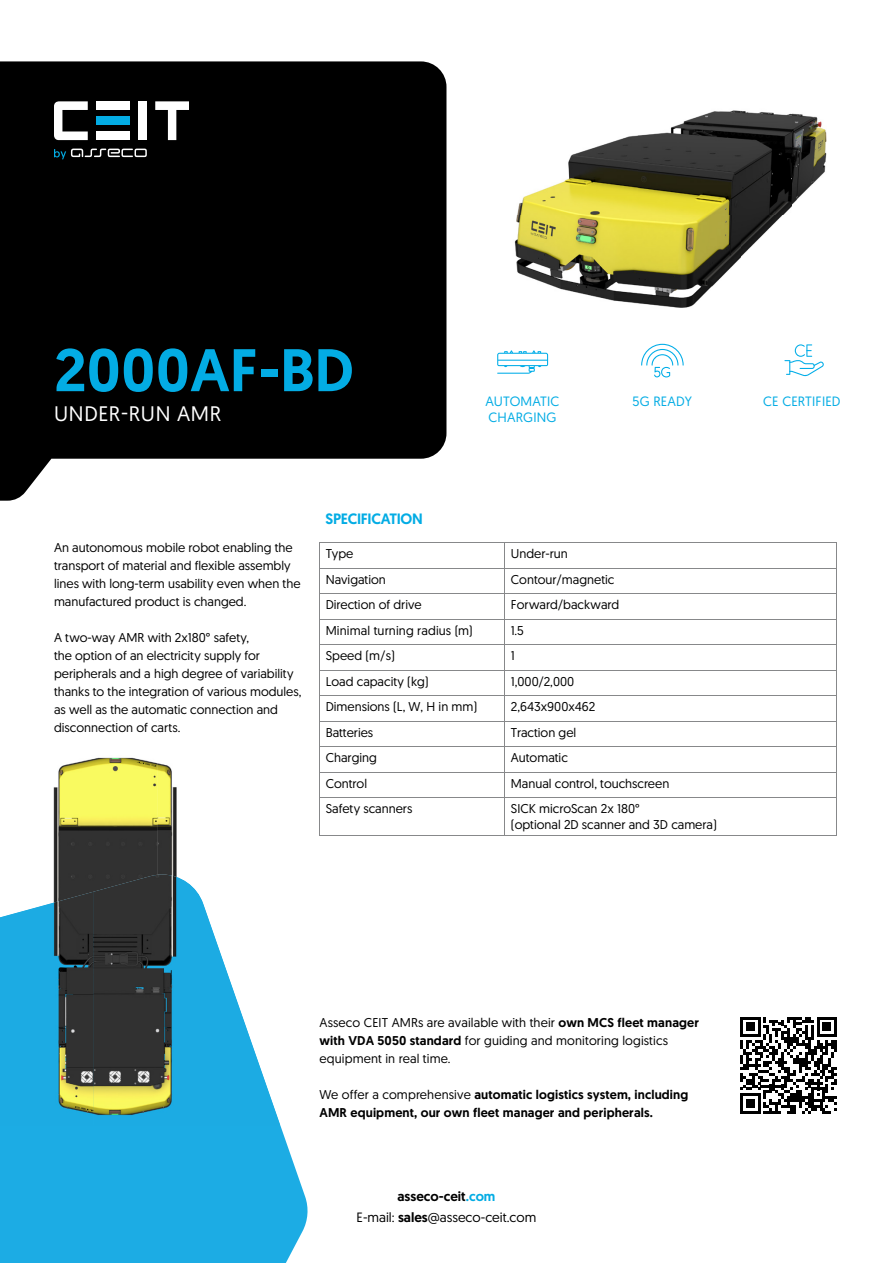
<style>
.page{position:relative;width:893px;height:1263px;background:#fff}
.page>*{position:absolute;margin:0;border:0;box-sizing:border-box;transform-origin:0 0}
.t1{font:500 60px "Geomanist";color:#03ace4}
.t2{font:21px "Geomanist";letter-spacing:.03em;color:#fff}
.t3{font:500 15px "Geomanist";letter-spacing:-.02em;color:#03ace4}
.t4{font:13.5px/21px "Geomanist";color:#000;text-align:center}
.t5{font:13.5px "Geomanist";letter-spacing:.01em;color:#03ace4}
.t6{font:12.75px/18px "Geomanist";color:#000}
.t7{font:12.75px/18px "Geomanist";color:#000}
.t8{font:500 12.75px/18px "Geomanist";letter-spacing:.01em;color:#000}
.s1{font-weight:500}
.s2{font-weight:400}
.s3{font-weight:500;color:#03ace4}
</style>
<div class="page">
<svg style="left:0;top:61px;width:446px;height:440px;background:#171717"></svg>
<div style="left:0;top:1125px;width:308px;height:138px;background:#1cace4"></div>
<svg style="left:54px;top:149px;width:93px;height:10px"></svg>
<svg style="left:155px;top:101px;width:34px;height:39px"></svg>
<svg style="left:54px;top:101px;width:34px;height:39px"></svg>
<div style="left:96px;top:101px;width:34px;height:9px;background:#fff"></div>
<div style="left:96px;top:116px;width:34px;height:9px;background:#03ace4"></div>
<div style="left:96px;top:131px;width:34px;height:9px;background:#fff"></div>
<div style="left:138px;top:101px;width:9px;height:39px;background:#fff"></div>
<img style="left:514px;top:110px;width:313px;height:198px">
<img style="left:158px;top:763px;width:19px;height:111px">
<img style="left:53px;top:757px;width:105px;height:135px">
<img style="left:93px;top:975px;width:187px;height:150px">
<img style="left:0;top:892px;width:93px;height:233px">
<img style="left:93px;top:874px;width:135px;height:101px">
<svg style="left:641px;top:344px;width:43px;height:33px"></svg>
<svg style="left:784px;top:344px;width:40px;height:32px"></svg>
<svg style="left:497px;top:350px;width:51px;height:24px"></svg>
<svg style="left:740px;top:1017px;width:97px;height:97px"></svg>
<hr style="left:319px;top:542px;width:186px;height:1px;background:#87888a">
<hr style="left:505px;top:542px;width:332px;height:1px;background:#87888a">
<hr style="left:319px;top:568px;width:186px;height:1px;background:#87888a">
<hr style="left:505px;top:568px;width:332px;height:1px;background:#87888a">
<hr style="left:319px;top:593px;width:186px;height:1px;background:#87888a">
<hr style="left:505px;top:593px;width:332px;height:1px;background:#87888a">
<hr style="left:319px;top:619px;width:186px;height:1px;background:#87888a">
<hr style="left:505px;top:619px;width:332px;height:1px;background:#87888a">
<hr style="left:319px;top:644px;width:186px;height:1px;background:#87888a">
<hr style="left:505px;top:644px;width:332px;height:1px;background:#87888a">
<hr style="left:319px;top:670px;width:186px;height:1px;background:#87888a">
<hr style="left:505px;top:670px;width:332px;height:1px;background:#87888a">
<hr style="left:319px;top:695px;width:186px;height:1px;background:#87888a">
<hr style="left:505px;top:695px;width:332px;height:1px;background:#87888a">
<hr style="left:319px;top:721px;width:186px;height:1px;background:#87888a">
<hr style="left:505px;top:721px;width:332px;height:1px;background:#87888a">
<hr style="left:319px;top:746px;width:186px;height:1px;background:#87888a">
<hr style="left:505px;top:746px;width:332px;height:1px;background:#87888a">
<hr style="left:319px;top:772px;width:186px;height:1px;background:#87888a">
<svg style="left:319px;top:543px;width:1px;height:254px"></svg>
<hr style="left:505px;top:772px;width:332px;height:1px;background:#87888a">
<svg style="left:836px;top:543px;width:1px;height:254px"></svg>
<hr style="left:319px;top:797px;width:186px;height:1px;background:#87888a">
<hr style="left:319px;top:798px;width:1px;height:37px;background:#87888a">
<hr style="left:505px;top:797px;width:332px;height:1px;background:#87888a">
<hr style="left:505px;top:798px;width:1px;height:37px;background:#87888a">
<hr style="left:836px;top:798px;width:1px;height:37px;background:#87888a">
<hr style="left:319px;top:835px;width:186px;height:1px;background:#87888a">
<hr style="left:505px;top:835px;width:332px;height:1px;background:#87888a">
<h1 class="t1" style="left:54px;top:330px;width:301px">2000AF-BD</h1>
<h2 class="t2" style="left:54px;top:400px;width:169px">UNDER-RUN AMR</h2>
<p class="t3" style="left:326px;top:508px;width:99px">SPECIFICATION</p>
<p class="t5" style="left:485px;top:392px;width:75px">AUTOMATIC</p>
<p class="t5" style="left:632px;top:392px;width:61px">5G READY</p>
<p class="t5" style="left:763px;top:392px;width:79px">CE CERTIFIED</p>
<p class="t5" style="left:489px;top:409px;width:69px">CHARGING</p>
<p class="t7" style="left:54px;top:538px;width:248px">An autonomous mobile robot enabling the transport of material and flexible assembly lines with long-term usability even when the manufactured product is changed.</p>
<p class="t7" style="left:54px;top:628px;width:249px">A two-way AMR with 2x180° safety,<br>the option of an electricity supply for peripherals and a high degree of variability thanks to the integration of various modules, as well as the automatic connection and disconnection of carts.</p>
<p class="t6" style="left:326px;top:544px;width:29px">Type</p>
<p class="t6" style="left:511px;top:544px;width:58px">Under-run</p>
<p class="t6" style="left:326px;top:570px;width:62px">Navigation</p>
<p class="t6" style="left:511px;top:570px;width:105px">Contour/magnetic</p>
<p class="t6" style="left:326px;top:595px;width:97px">Direction of drive</p>
<p class="t6" style="left:511px;top:595px;width:110px">Forward/backward</p>
<p class="t6" style="left:326px;top:621px;width:148px">Minimal turning radius (m)</p>
<p class="t6" style="left:511px;top:621px;width:15px">1.5</p>
<p class="t6" style="left:326px;top:646px;width:71px">Speed (m/s)</p>
<p class="t6" style="left:511px;top:646px;width:5px">1</p>
<p class="t6" style="left:326px;top:672px;width:104px">Load capacity (kg)</p>
<p class="t6" style="left:511px;top:672px;width:65px">1,000/2,000</p>
<p class="t6" style="left:326px;top:697px;width:153px">Dimensions (L, W, H in mm)</p>
<p class="t6" style="left:511px;top:697px;width:86px">2,643x900x462</p>
<p class="t6" style="left:326px;top:723px;width:49px">Batteries</p>
<p class="t6" style="left:511px;top:723px;width:67px">Traction gel</p>
<p class="t6" style="left:326px;top:748px;width:53px">Charging</p>
<p class="t6" style="left:511px;top:748px;width:58px">Automatic</p>
<p class="t6" style="left:326px;top:774px;width:43px">Control</p>
<p class="t6" style="left:511px;top:774px;width:160px">Manual control, touchscreen</p>
<p class="t6" style="left:326px;top:799px;width:88px">Safety scanners</p>
<p class="t6" style="left:511px;top:800px;width:208px;line-height:16.5px">SICK microScan 2x 180°<br>(optional 2D scanner and 3D camera)</p>
<p class="t6" style="left:320px;top:1013px;width:381px">Asseco CEIT AMRs are available with their <span class="s1">own MCS fleet manager with VDA 5050 standard</span> for guiding and monitoring logistics equipment in real time.</p>
<p class="t8" style="left:320px;top:1085px;width:370px"><span class="s2">We offer a comprehensive</span> automatic logistics system, including<br>AMR equipment, our own fleet manager and peripherals.</p>
<p class="t4" style="left:357px;top:1185px;width:181px"><span class="s1">asseco-ceit</span><span class="s3">.com<br></span>E-mail: <span class="s1">sales</span>@asseco-ceit.com</p>
</div>
